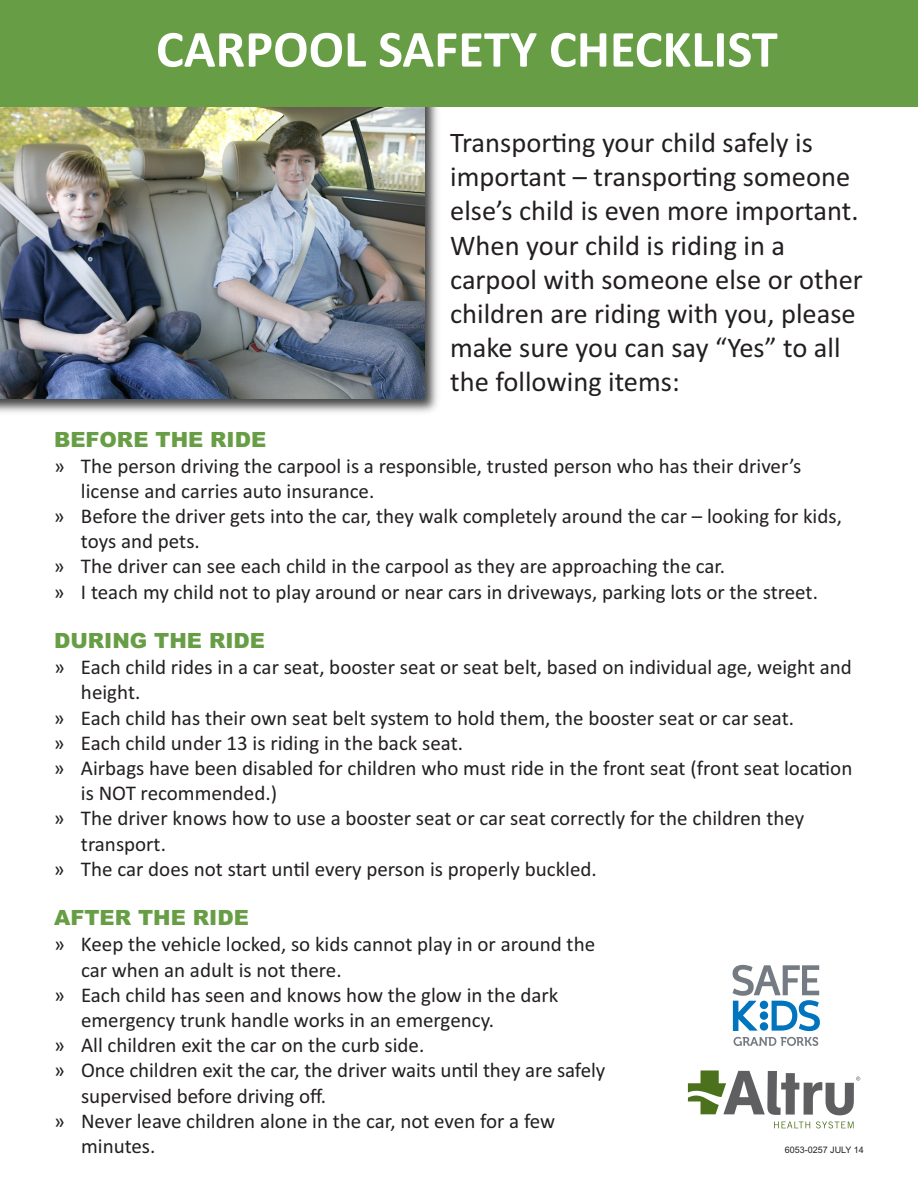
<style>
.page{position:relative;width:918px;height:1188px;background:#fff}
.page>*{position:absolute;margin:0;border:0;box-sizing:border-box;transform-origin:0 0}
.t1{font:700 52.5px "Calibri";color:#fff}
.t2{font:28.5px/34.2px "Calibri";color:#231f20}
.t3{font:21px "Calibri";color:#231f20}
.t4{font:900 21px "Arial";color:#679e45}
.t5{font:9px "Arial";color:#231f20}
</style>
<div class="page">
<img style="left:0;top:107px;width:438px;height:306px">
<img style="left:0;top:107px;width:425px;height:292px">
<div style="left:0;top:0;width:918px;height:107px;background:#679e45"></div>
<svg style="left:734px;top:1037px;width:84px;height:9px"></svg>
<svg style="left:733px;top:965px;width:87px;height:66px"></svg>
<svg style="left:774px;top:1122px;width:36px;height:6px"></svg>
<svg style="left:816px;top:1121px;width:38px;height:7px"></svg>
<svg style="left:688px;top:1070px;width:172px;height:45px"></svg>
<h1 class="t1" style="left:156px;top:18px;width:623px">CARPOOL SAFETY CHECKLIST</h1>
<p class="t2" style="left:450px;top:125px;width:414px">Transporting your child safely is important – transporting someone else’s child is even more important.<br>When your child is riding in a carpool with someone else or other children are riding with you, please make sure you can say “Yes” to all the following items:</p>
<p class="t4" style="left:54px;top:427px;width:214px">BEFORE THE RIDE</p>
<p class="t3" style="left:54px;top:453px;width:749px">» The person driving the carpool is a responsible, trusted person who has their driver’s</p>
<p class="t3" style="left:81px;top:478px;width:295px">license and carries auto insurance.</p>
<p class="t3" style="left:54px;top:503px;width:789px">» Before the driver gets into the car, they walk completely around the car – looking for kids,</p>
<p class="t3" style="left:81px;top:529px;width:120px">toys and pets.</p>
<p class="t3" style="left:54px;top:554px;width:673px">» The driver can see each child in the carpool as they are approaching the car.</p>
<p class="t3" style="left:54px;top:579px;width:765px">» I teach my child not to play around or near cars in driveways, parking lots or the street.</p>
<p class="t4" style="left:54px;top:629px;width:213px">DURING THE RIDE</p>
<p class="t3" style="left:54px;top:655px;width:799px">» Each child rides in a car seat, booster seat or seat belt, based on individual age, weight and</p>
<p class="t3" style="left:81px;top:680px;width:61px">height.</p>
<p class="t3" style="left:54px;top:705px;width:742px">» Each child has their own seat belt system to hold them, the booster seat or car seat.</p>
<p class="t3" style="left:54px;top:730px;width:411px">» Each child under 13 is riding in the back seat.</p>
<p class="t3" style="left:54px;top:755px;width:800px">» Airbags have been disabled for children who must ride in the front seat (front seat location</p>
<p class="t3" style="left:81px;top:781px;width:198px">is NOT recommended.)</p>
<p class="t3" style="left:54px;top:806px;width:752px">» The driver knows how to use a booster seat or car seat correctly for the children they</p>
<p class="t3" style="left:81px;top:831px;width:86px">transport.</p>
<p class="t3" style="left:54px;top:856px;width:544px">» The car does not start until every person is properly buckled.</p>
<p class="t4" style="left:54px;top:906px;width:196px">AFTER THE RIDE</p>
<p class="t3" style="left:54px;top:932px;width:543px">» Keep the vehicle locked, so kids cannot play in or around the</p>
<p class="t3" style="left:81px;top:957px;width:262px">car when an adult is not there.</p>
<p class="t3" style="left:54px;top:982px;width:506px">» Each child has seen and knows how the glow in the dark</p>
<p class="t3" style="left:81px;top:1007px;width:415px">emergency trunk handle works in an emergency.</p>
<p class="t3" style="left:54px;top:1033px;width:372px">» All children exit the car on the curb side.</p>
<p class="t3" style="left:54px;top:1058px;width:553px">» Once children exit the car, the driver waits until they are safely</p>
<p class="t3" style="left:81px;top:1083px;width:247px">supervised before driving off.</p>
<p class="t3" style="left:54px;top:1108px;width:503px">» Never leave children alone in the car, not even for a few</p>
<p class="t3" style="left:81px;top:1133px;width:76px">minutes.</p>
<p class="t5" style="left:785px;top:1144px;width:81px">6053-0257 JULY 14</p>
</div>
